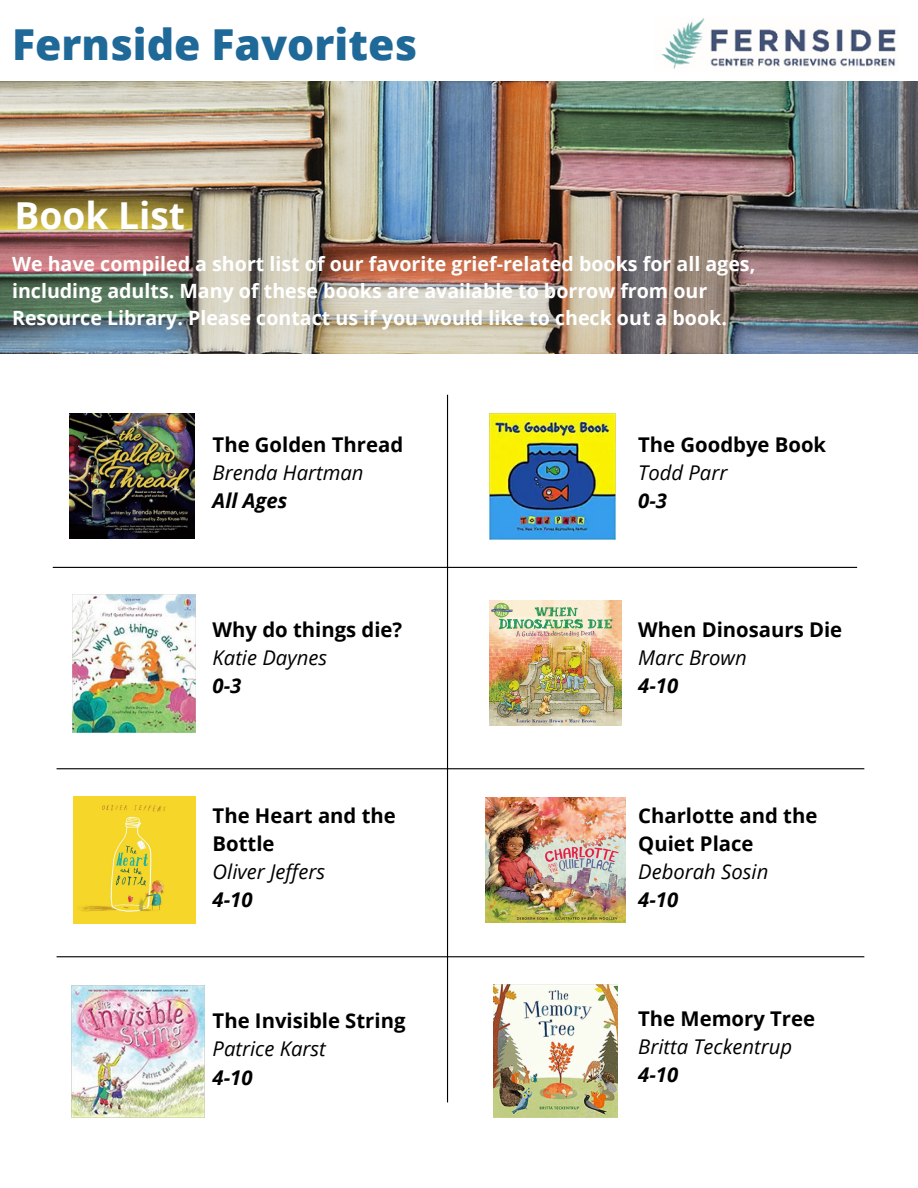
<style>
.page{position:relative;width:918px;height:1188px;background:#fff}
.page>*{position:absolute;margin:0;border:0;box-sizing:border-box;transform-origin:0 0}
.t1{font:800 42.75px "Open Sans";color:#1f6999}
.t2{font:700 37.2px "Open Sans";color:#fff}
.t3{font:700 20.25px/28.2px "Open Sans";color:#000}
.t4{font:italic 20.25px "Open Sans";color:#000}
.t5{font:italic 700 20.25px "Open Sans";color:#000}
.t6{font:700 19.65px/27px "Open Sans";color:#fff}
</style>
<div class="page">
<img style="left:0;top:81px;width:918px;height:273px">
<hr style="left:53px;top:567px;width:804px;height:1px;background:#000">
<img style="left:73px;top:594px;width:123px;height:138px">
<hr style="left:447px;top:395px;width:1px;height:707px;background:#000">
<hr style="left:57px;top:768px;width:807px;height:1px;background:#000">
<hr style="left:57px;top:956px;width:807px;height:1px;background:#000">
<img style="left:73px;top:797px;width:123px;height:127px">
<img style="left:70px;top:414px;width:125px;height:125px">
<img style="left:490px;top:414px;width:126px;height:126px">
<img style="left:494px;top:984px;width:123px;height:133px">
<img style="left:490px;top:601px;width:131px;height:125px">
<img style="left:71px;top:985px;width:133px;height:133px">
<img style="left:486px;top:798px;width:139px;height:125px">
<img style="left:661px;top:18px;width:235px;height:51px">
<h1 class="t1" style="left:12px;top:14px;width:407px">Fernside Favorites</h1>
<h2 class="t2" style="left:15px;top:190px;width:172px">Book List</h2>
<p class="t6" style="left:12px;top:250px;width:745px">We have compiled a short list of our favorite grief-related books for all ages, including adults. Many of these books are available to borrow from our<br>Resource Library. Please contact us if you would like to check out a book.</p>
<p class="t3" style="left:213px;top:430px;width:192px">The Golden Thread</p>
<p class="t4" style="left:213px;top:458px;width:153px">Brenda Hartman</p>
<p class="t5" style="left:213px;top:486px;width:76px">All Ages</p>
<p class="t3" style="left:213px;top:615px;width:191px">Why do things die?</p>
<p class="t4" style="left:213px;top:643px;width:116px">Katie Daynes</p>
<p class="t5" style="left:213px;top:671px;width:30px">0-3</p>
<p class="t3" style="left:213px;top:801px;width:185px">The Heart and the<br>Bottle</p>
<p class="t4" style="left:213px;top:858px;width:114px">Oliver Jeffers</p>
<p class="t5" style="left:213px;top:886px;width:42px">4-10</p>
<p class="t3" style="left:213px;top:1006px;width:194px">The Invisible String</p>
<p class="t4" style="left:213px;top:1035px;width:115px">Patrice Karst</p>
<p class="t5" style="left:213px;top:1063px;width:42px">4-10</p>
<p class="t3" style="left:638px;top:430px;width:189px">The Goodbye Book</p>
<p class="t4" style="left:638px;top:458px;width:91px">Todd Parr</p>
<p class="t5" style="left:638px;top:486px;width:30px">0-3</p>
<p class="t3" style="left:638px;top:615px;width:206px">When Dinosaurs Die</p>
<p class="t4" style="left:638px;top:643px;width:110px">Marc Brown</p>
<p class="t5" style="left:638px;top:671px;width:42px">4-10</p>
<p class="t3" style="left:638px;top:801px;width:181px">Charlotte and the<br>Quiet Place</p>
<p class="t4" style="left:638px;top:858px;width:132px">Deborah Sosin</p>
<p class="t5" style="left:638px;top:886px;width:42px">4-10</p>
<p class="t3" style="left:638px;top:1004px;width:178px">The Memory Tree</p>
<p class="t4" style="left:638px;top:1033px;width:156px">Britta Teckentrup</p>
<p class="t5" style="left:638px;top:1061px;width:42px">4-10</p>
</div>
